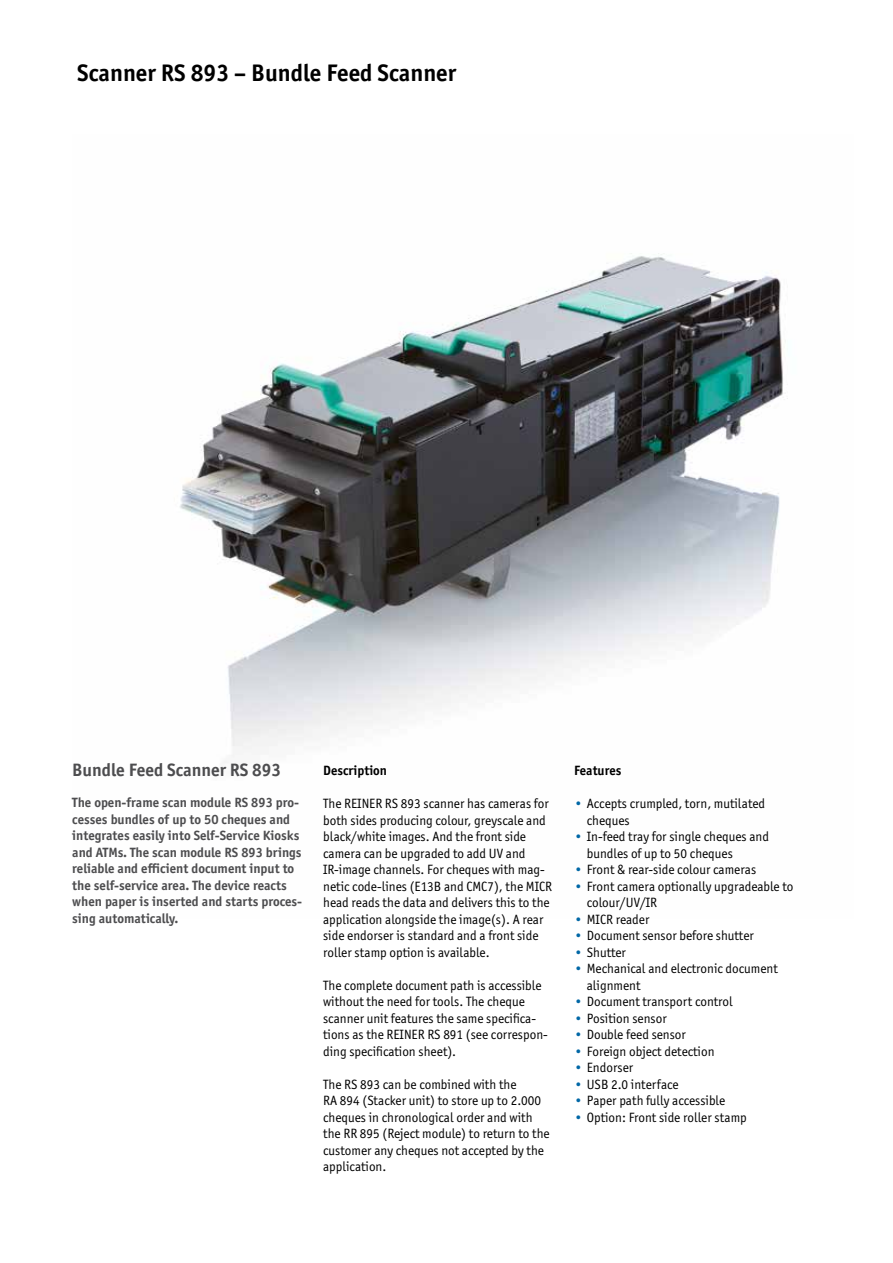
<style>
.page{position:relative;width:893px;height:1263px;background:#fff}
.page>*{position:absolute;margin:0;border:0;box-sizing:border-box;transform-origin:0 0}
.t1{font:700 24px "Officina Sans ITC Pro";color:#000}
.t2{font:700 18px "Officina Sans ITC Pro";color:#4d4d4f}
.t3{font:13.5px/16.5px "Officina Sans ITC Pro";color:#000}
.t4{font:700 13.5px/16.5px "Officina Sans ITC Pro";color:#4d4d4f}
.t5{font:700 13.5px "Officina Sans ITC Pro";color:#000}
.s1{color:#0067a6}
</style>
<div class="page">
<img style="left:180px;top:253px;width:608px;height:510px">
<h1 class="t1" style="left:77px;top:58px;width:381px">Scanner RS 893 – Bundle Feed Scanner</h1>
<h2 class="t2" style="left:72px;top:759px;width:210px">Bundle Feed Scanner RS 893</h2>
<p class="t4" style="left:72px;top:794px;width:231px">The open-frame scan module RS 893 pro&shy;cesses bundles of up to 50 cheques and integrates easily into Self-Service Kiosks and ATMs. The scan module RS 893 brings reliable and efficient document input to the self-service area. The device reacts when paper is inserted and starts proces&shy;sing automatically.</p>
<p class="t5" style="left:323px;top:762px;width:65px">Description</p>
<p class="t3" style="left:323px;top:795px;width:230px">The REINER RS 893 scanner has cameras for both sides producing colour, greyscale and black/white images. And the front side camera can be upgraded to add UV and IR-image channels. For cheques with mag&shy;netic code-lines (E13B and CMC7), the MICR head reads the data and delivers this to the application alongside the image(s). A rear side endorser is standard and a front side roller stamp option is available.</p>
<p class="t3" style="left:323px;top:977px;width:226px">The complete document path is accessible without the need for tools. The cheque scanner unit features the same specifica&shy;tions as the REINER RS 891 (see correspon&shy;ding specification sheet).</p>
<p class="t3" style="left:323px;top:1076px;width:228px">The RS 893 can be combined with the<br>RA 894 (Stacker unit) to store up to 2.000 cheques in chronological order and with the RR 895 (Reject module) to return to the customer any cheques not accepted by the application.</p>
<p class="t5" style="left:574px;top:762px;width:49px">Features</p>
<p class="t3" style="left:587px;top:795px;width:180px;text-indent:-12px"><span class="s1">•</span> Accepts crumpled, torn, mutilated cheques</p>
<p class="t3" style="left:587px;top:828px;width:184px;text-indent:-12px"><span class="s1">•</span> In-feed tray for single cheques and bundles of up to 50 cheques</p>
<p class="t3" style="left:575px;top:861px;width:183px"><span class="s1">•</span> Front &amp; rear-side colour cameras</p>
<p class="t3" style="left:587px;top:878px;width:208px;text-indent:-12px"><span class="s1">•</span> Front camera optionally upgradeable to colour/UV/IR</p>
<p class="t3" style="left:575px;top:911px;width:76px"><span class="s1">•</span> MICR reader</p>
<p class="t3" style="left:575px;top:927px;width:180px"><span class="s1">•</span> Document sensor before shutter</p>
<p class="t3" style="left:575px;top:944px;width:53px"><span class="s1">•</span> Shutter</p>
<p class="t3" style="left:587px;top:960px;width:192px;text-indent:-12px"><span class="s1">•</span> Mechanical and electronic document alignment</p>
<p class="t3" style="left:575px;top:993px;width:159px"><span class="s1">•</span> Document transport control</p>
<p class="t3" style="left:575px;top:1010px;width:93px"><span class="s1">•</span> Position sensor</p>
<p class="t3" style="left:575px;top:1026px;width:112px"><span class="s1">•</span> Double feed sensor</p>
<p class="t3" style="left:575px;top:1043px;width:141px"><span class="s1">•</span> Foreign object detection</p>
<p class="t3" style="left:575px;top:1059px;width:60px"><span class="s1">•</span> Endorser</p>
<p class="t3" style="left:575px;top:1076px;width:105px"><span class="s1">•</span> USB 2.0 interface</p>
<p class="t3" style="left:575px;top:1092px;width:152px"><span class="s1">•</span> Paper path fully accessible</p>
<p class="t3" style="left:575px;top:1109px;width:173px"><span class="s1">•</span> Option: Front side roller stamp</p>
</div>
